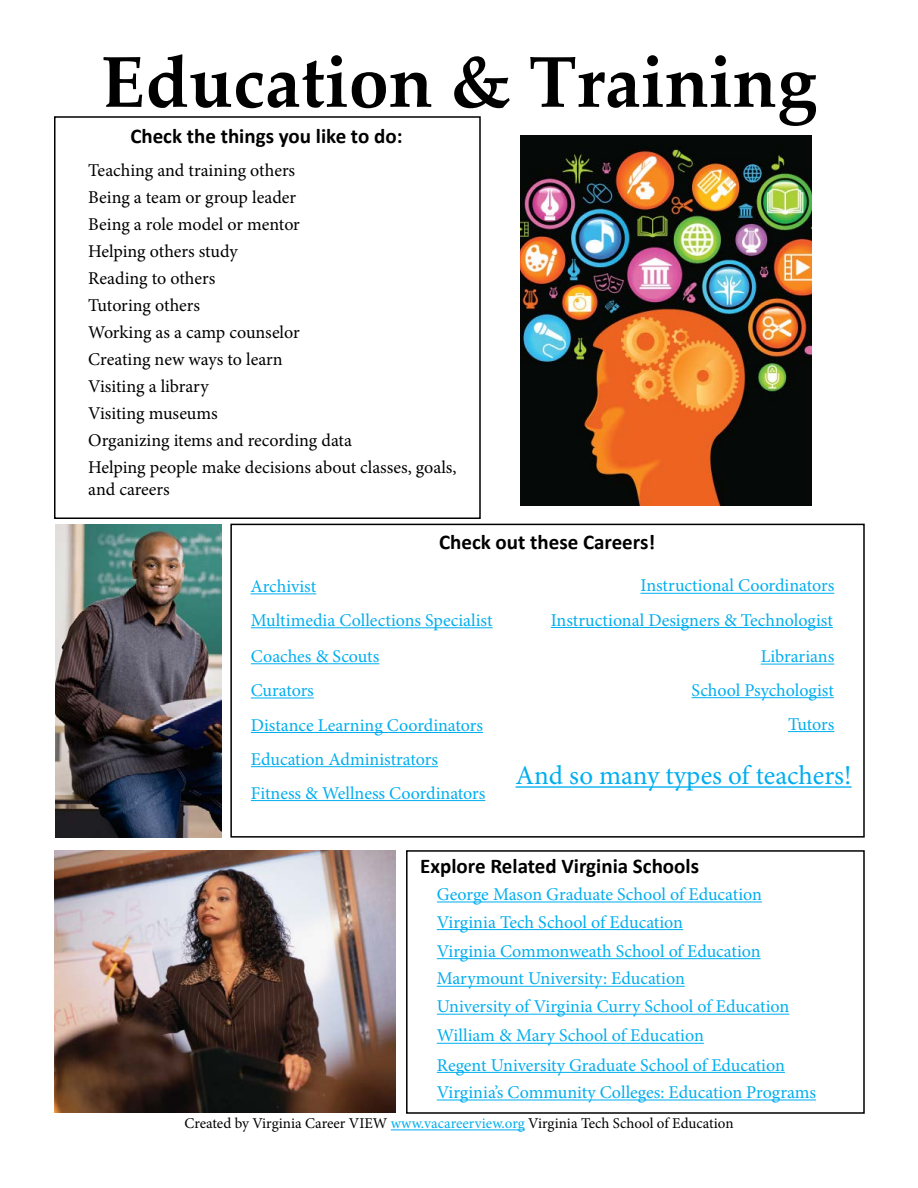
<style>
.page{position:relative;width:918px;height:1188px;background:#fff}
.page>*{position:absolute;margin:0;border:0;box-sizing:border-box;transform-origin:0 0}
.t1{font:700 72px "Palatino Linotype";color:#000}
.t2{font:27px "Minion Pro";letter-spacing:-.005em;color:#00aeef}
.t3{font:700 21px "Calibri";color:#000}
.t4{font:18px/28.3px "Minion Pro";color:#00aeef}
.t5{font:18px/27px "Minion Pro";letter-spacing:-.005em;color:#000}
.t6{font:15px "Minion Pro";color:#000}
.s1{color:#00aeef}
</style>
<div class="page">
<div style="left:54px;top:116px;width:427px;height:403px;border:2px solid #000"></div>
<img style="left:520px;top:135px;width:292px;height:370px">
<img style="left:54px;top:850px;width:342px;height:263px">
<div style="left:406px;top:850px;width:459px;height:264px;border:2px solid #000"></div>
<hr style="left:437px;top:902px;width:325px;height:1px;background:#00aeef">
<hr style="left:437px;top:929px;width:246px;height:1px;background:#00aeef">
<hr style="left:437px;top:958px;width:324px;height:1px;background:#00aeef">
<hr style="left:437px;top:986px;width:248px;height:1px;background:#00aeef">
<hr style="left:437px;top:1014px;width:352px;height:1px;background:#00aeef">
<hr style="left:437px;top:1043px;width:267px;height:1px;background:#00aeef">
<hr style="left:437px;top:1072px;width:348px;height:1px;background:#00aeef">
<hr style="left:437px;top:1100px;width:379px;height:1px;background:#00aeef">
<hr style="left:250px;top:593px;width:66px;height:1px;background:#00aeef">
<hr style="left:551px;top:627px;width:282px;height:1px;background:#00aeef">
<hr style="left:251px;top:627px;width:242px;height:1px;background:#00aeef">
<hr style="left:761px;top:664px;width:73px;height:1px;background:#00aeef">
<hr style="left:251px;top:663px;width:128px;height:1px;background:#00aeef">
<hr style="left:692px;top:697px;width:142px;height:1px;background:#00aeef">
<hr style="left:251px;top:698px;width:63px;height:1px;background:#00aeef">
<hr style="left:788px;top:731px;width:46px;height:1px;background:#00aeef">
<hr style="left:251px;top:732px;width:232px;height:1px;background:#00aeef">
<hr style="left:251px;top:766px;width:187px;height:1px;background:#00aeef">
<hr style="left:251px;top:800px;width:234px;height:1px;background:#00aeef">
<hr style="left:641px;top:593px;width:193px;height:1px;background:#00aeef">
<hr style="left:516px;top:786px;width:336px;height:2px;background:#00aeef">
<div style="left:230px;top:524px;width:635px;height:314px;border:2px solid #000"></div>
<img style="left:56px;top:524px;width:165px;height:313px">
<hr style="left:391px;top:1130px;width:134px;height:1px;background:#00aeef">
<h1 class="t1" style="left:101px;top:31px;width:717px">Education &amp; Training</h1>
<p class="t3" style="left:130px;top:121px;width:274px">Check the things you like to do:</p>
<p class="t5" style="left:88px;top:157px;width:370px">Teaching and training others<br>Being a team or group leader<br>Being a role model or mentor<br>Helping others study<br>Reading to others<br>Tutoring others<br>Working as a camp counselor<br>Creating new ways to learn<br>Visiting a library<br>Visiting museums<br>Organizing items and recording data<br>Helping people make decisions about classes, goals,</p>
<p class="t5" style="left:88px;top:476px;width:83px">and careers</p>
<p class="t3" style="left:439px;top:528px;width:218px">Check out these Careers!</p>
<p class="t4" style="left:250px;top:569px;width:244px;line-height:33.9px">Archivist<br>Multimedia Collections Specialist</p>
<p class="t4" style="left:641px;top:572px;width:195px">Instructional Coordinators</p>
<p class="t4" style="left:551px;top:606px;width:284px">Instructional Designers &amp; Technologist</p>
<p class="t4" style="left:251px;top:642px;width:130px">Coaches &amp; Scouts</p>
<p class="t4" style="left:761px;top:642px;width:75px">Librarians</p>
<p class="t4" style="left:251px;top:676px;width:65px">Curators</p>
<p class="t4" style="left:692px;top:676px;width:144px">School Psychologist</p>
<p class="t4" style="left:251px;top:711px;width:234px">Distance Learning Coordinators</p>
<p class="t4" style="left:788px;top:710px;width:48px">Tutors</p>
<p class="t4" style="left:251px;top:742px;width:236px;line-height:33.9px">Education Administrators<br>Fitness &amp; Wellness Coordinators</p>
<h2 class="t2" style="left:516px;top:758px;width:337px">And so many types of teachers!</h2>
<p class="t3" style="left:420px;top:852px;width:280px">Explore Related Virginia Schools</p>
<p class="t4" style="left:437px;top:880px;width:381px">George Mason Graduate School of Education Virginia Tech School of Education<br>Virginia Commonweath School of Education Marymount University: Education<br>University of Virginia Curry School of Education William &amp; Mary School of Education<br>Regent University Graduate School of Education Virginia’s Community Colleges: Education Programs</p>
<p class="t6" style="left:184px;top:1114px;width:551px">Created by Virginia Career VIEW <span class="s1">www.vacareerview.org</span> Virginia Tech School of Education</p>
</div>
